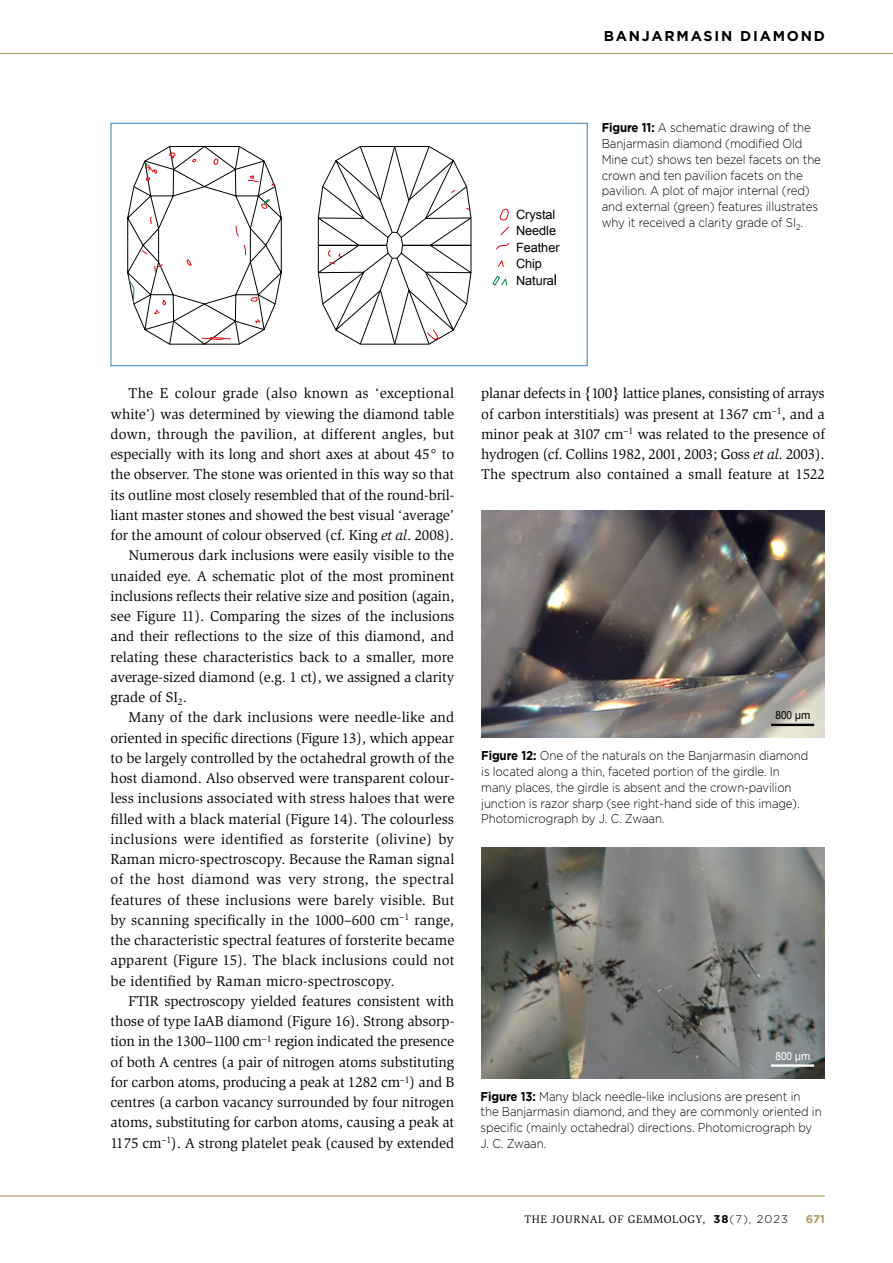
<style>
.page{position:relative;width:893px;height:1263px;background:#fff}
.page>*{position:absolute;margin:0;border:0;box-sizing:border-box;transform-origin:0 0}
.t1{font:14.7px/20.2px "Slimbach Std";letter-spacing:-.005em;color:#000;text-align:justify}
.t2{font:14.7px "Slimbach Std";letter-spacing:.02em;color:#000}
.t3{font:14.7px "Slimbach Std";letter-spacing:.025em;color:#000}
.t4{font:14.7px "Slimbach Std";letter-spacing:.015em;color:#000}
.t5{font:700 14.25px "Gotham";letter-spacing:.125em;color:#000}
.t6{font:300 12.75px/15.8px "Gotham";letter-spacing:-.01em;color:#000;scale:.9 1}
.t7{font:12.75px/16.5px "Arial";letter-spacing:-.005em;color:#000}
.t8{font:11.25px "Slimbach Std";letter-spacing:.05em;color:#000}
.t9{font:700 11.25px "Gotham";color:#ae9a64}
.t10{font:11.1px "Arial";color:#000;scale:.9 1}
.t11{font:11.1px "Arial";color:#fff;scale:.9 1}
.s1{font-size:15px}
.s2{font-weight:700}
.s3{font-style:italic}
.s4{font-family:"Gotham";font-weight:700}
.s5{font-family:"Gotham";font-weight:300}
</style>
<div class="page">
<hr style="left:0;top:53px;width:893px;height:1px;background:#ae9a64">
<hr style="left:0;top:1195px;width:825px;height:1px;background:#ae9a64">
<div style="left:110px;top:123px;width:478px;height:243px;border:1px solid #498dc3"></div>
<svg style="left:317px;top:146px;width:155px;height:199px"></svg>
<svg style="left:127px;top:146px;width:155px;height:199px"></svg>
<svg style="left:492px;top:276px;width:15px;height:10px"></svg>
<svg style="left:498px;top:260px;width:6px;height:7px"></svg>
<svg style="left:496px;top:243px;width:13px;height:7px"></svg>
<svg style="left:500px;top:226px;width:9px;height:9px"></svg>
<svg style="left:500px;top:209px;width:8px;height:11px"></svg>
<img style="left:481px;top:510px;width:344px;height:228px">
<hr style="left:771px;top:724px;width:43px;height:2px;background:#000">
<img style="left:481px;top:848px;width:344px;height:230px">
<hr style="left:771px;top:1064px;width:43px;height:3px;background:#fff">
<p class="t7" style="left:516px;top:206px;width:45px">Crystal<br>Needle<br>Feather<br>Chip<br>Natura<span class="s1">l</span></p>
<p class="t5" style="left:604px;top:27px;width:223px">BANJARMASIN DIAMOND</p>
<p class="t6" style="left:602px;top:120px;width:245px"><span class="s2">Figure 11:</span> A schematic drawing of the Banjarmasin diamond (modified Old Mine cut) shows ten bezel facets on the crown and ten pavilion facets on the pavilion. A plot of major internal (red) and external (green) features illustrates why it received a clarity grade of SI<sub>2</sub>.</p>
<p class="t4" style="left:129px;top:385px;width:327px">The E colour grade (also known as ‘exceptional</p>
<p class="t1" style="left:111px;top:404px;width:345px">white’) was determined by viewing the diamond table</p>
<p class="t1" style="left:111px;top:424px;width:345px">down, through the pavilion, at different angles, but</p>
<p class="t1" style="left:111px;top:444px;width:345px">especially with its long and short axes at about 45° to</p>
<p class="t1" style="left:111px;top:464px;width:345px">the observer. The stone was oriented in this way so that</p>
<p class="t1" style="left:111px;top:485px;width:345px">its outline most closely resembled that of the round-bril-</p>
<p class="t1" style="left:111px;top:505px;width:345px">liant master stones and showed the best visual ‘average’</p>
<p class="t1" style="left:111px;top:525px;width:345px">for the amount of colour observed (cf. King <span class="s3">et al</span>. 2008).</p>
<p class="t1" style="left:129px;top:545px;width:327px">Numerous dark inclusions were easily visible to the</p>
<p class="t1" style="left:111px;top:566px;width:345px">unaided eye. A schematic plot of the most prominent</p>
<p class="t1" style="left:111px;top:586px;width:345px">inclusions reflects their relative size and position (again,</p>
<p class="t1" style="left:111px;top:606px;width:345px">see Figure 11). Comparing the sizes of the inclusions</p>
<p class="t1" style="left:111px;top:626px;width:345px">and their reflections to the size of this diamond, and</p>
<p class="t1" style="left:111px;top:647px;width:345px">relating these characteristics back to a smaller, more</p>
<p class="t1" style="left:111px;top:667px;width:345px">average-sized diamond (e.g. 1 ct), we assigned a clarity</p>
<p class="t1" style="left:111px;top:687px;width:78px">grade of SI<sub>2</sub>.</p>
<p class="t1" style="left:129px;top:707px;width:327px">Many of the dark inclusions were needle-like and</p>
<p class="t1" style="left:111px;top:728px;width:345px">oriented in specific directions (Figure 13), which appear</p>
<p class="t1" style="left:111px;top:748px;width:345px">to be largely controlled by the octahedral growth of the</p>
<p class="t1" style="left:111px;top:768px;width:345px">host diamond. Also observed were transparent colour-</p>
<p class="t1" style="left:111px;top:788px;width:345px">less inclusions associated with stress haloes that were</p>
<p class="t1" style="left:111px;top:809px;width:345px">filled with a black material (Figure 14). The colourless</p>
<p class="t2" style="left:111px;top:830px;width:345px">inclusions were identified as forsterite (olivine) by</p>
<p class="t1" style="left:111px;top:849px;width:345px">Raman micro-spectroscopy. Because the Raman signal</p>
<p class="t3" style="left:111px;top:871px;width:345px">of the host diamond was very strong, the spectral</p>
<p class="t1" style="left:111px;top:890px;width:345px">features of these inclusions were barely visible. But</p>
<p class="t1" style="left:111px;top:910px;width:345px">by scanning specifically in the 1000–600 cm<sup>–1</sup> range,</p>
<p class="t1" style="left:111px;top:930px;width:345px">the characteristic spectral features of forsterite became</p>
<p class="t1" style="left:111px;top:950px;width:345px">apparent (Figure 15). The black inclusions could not</p>
<p class="t1" style="left:111px;top:971px;width:286px">be identified by Raman micro-spectroscopy.</p>
<p class="t1" style="left:129px;top:991px;width:327px">FTIR spectroscopy yielded features consistent with</p>
<p class="t1" style="left:111px;top:1011px;width:345px">those of type IaAB diamond (Figure 16). Strong absorp-</p>
<p class="t1" style="left:111px;top:1031px;width:345px">tion in the 1300–1100 cm<sup>–1</sup> region indicated the presence</p>
<p class="t1" style="left:111px;top:1052px;width:345px">of both A centres (a pair of nitrogen atoms substituting</p>
<p class="t1" style="left:111px;top:1072px;width:345px">for carbon atoms, producing a peak at 1282 cm<sup>–1</sup>) and B</p>
<p class="t1" style="left:111px;top:1092px;width:345px">centres (a carbon vacancy surrounded by four nitrogen</p>
<p class="t1" style="left:111px;top:1112px;width:345px">atoms, substituting for carbon atoms, causing a peak at</p>
<p class="t1" style="left:111px;top:1133px;width:345px">1175 cm<sup>–1</sup>). A strong platelet peak (caused by extended</p>
<p class="t1" style="left:481px;top:383px;width:345px">planar defects in {100} lattice planes, consisting of arrays of carbon interstitials) was present at 1367 cm<sup>–1</sup>, and a minor peak at 3107 cm<sup>–1</sup> was related to the presence of hydrogen (cf. Collins 1982, 2001, 2003; Goss <span class="s3">et al</span>. 2003).<br>The spectrum also contained a small feature at 1522</p>
<p class="t10" style="left:776px;top:708px;width:40px">800 µm</p>
<p class="t6" style="left:481px;top:747px;width:365px"><span class="s2">Figure 12:</span> One of the naturals on the Banjarmasin diamond is located along a thin, faceted portion of the girdle. In many places, the girdle is absent and the crown-pavilion junction is razor sharp (see right-hand side of this image).<br>Photomicrograph by J. C. Zwaan.</p>
<p class="t11" style="left:776px;top:1049px;width:40px">800 µm</p>
<p class="t6" style="left:481px;top:1088px;width:380px"><span class="s2">Figure 13:</span> Many black needle-like inclusions are present in the Banjarmasin diamond, and they are commonly oriented in specific (mainly octahedral) directions. Photomicrograph by J. C. Zwaan.</p>
<p class="t8" style="left:524px;top:1213px;width:265px">THE JOURNAL OF GEMMOLOGY, <span class="s4">38</span><span class="s5">(7), 2023</span></p>
<p class="t9" style="left:806px;top:1212px;width:21px">671</p>
</div>
